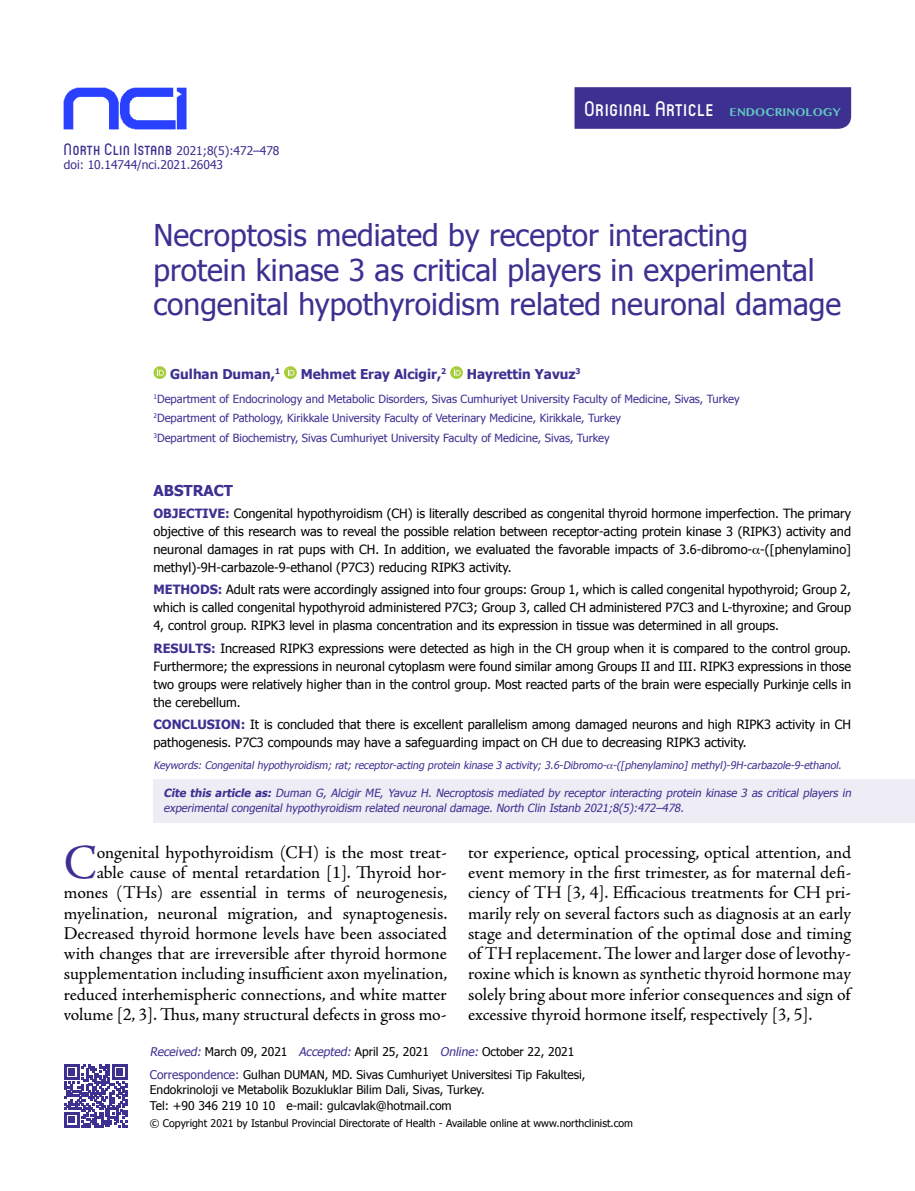
<style>
.page{position:relative;width:915px;height:1191px;background:#fff}
.page>*{position:absolute;margin:0;border:0;box-sizing:border-box;transform-origin:0 0}
.t1{font:48.9px "Adobe Jenson Pro";color:#3c3091}
.t2{font:30px/34.5px "Tahoma";color:#3c3091}
.t3{font:500 21px "Circula";letter-spacing:.055em;color:#fff}
.t4{font:18px/20.2px "Adobe Jenson Pro";letter-spacing:-.01em;color:#000;text-align:right}
.t5{font:700 15px "Tahoma";color:#3c3091}
.t6{font:700 13.5px "Tahoma";color:#3c3091}
.t7{font:12.75px/18px "Tahoma";color:#000;text-align:justify}
.t8{font:12px/23px "Tahoma";color:#000}
.t9{font:12px/14.4px "Tahoma";color:#3c3091}
.t10{font:11.25px/19.5px "Tahoma";color:#3c3091}
.t11{font:italic 11.25px/15px "Tahoma";color:#3c3091}
.t12{font:italic 10.5px "Tahoma";color:#3c3091}
.t13{font:10.5px "Tahoma";color:#000}
.s1{font-family:"Circula";font-weight:500;font-size:16.5px}
.s2{font-family:"Tamil MN";font-weight:700;font-size:11.25px;color:#62c6c1}
.s3{font-weight:700;color:#3c3091}
.s4{font-weight:700}
.s5{font-style:italic;color:#3c3091}
.s6{color:#3c3091}
</style>
<div class="page">
<svg style="left:153px;top:366px;width:13px;height:13px"></svg>
<svg style="left:157px;top:368px;width:7px;height:7px"></svg>
<svg style="left:284px;top:366px;width:13px;height:13px"></svg>
<svg style="left:287px;top:368px;width:7px;height:7px"></svg>
<svg style="left:450px;top:366px;width:13px;height:13px"></svg>
<svg style="left:453px;top:368px;width:7px;height:7px"></svg>
<img style="left:63px;top:87px;width:124px;height:42px">
<div style="left:574px;top:87px;width:276px;height:42px;background:#3c3091"></div>
<svg style="left:64px;top:1064px;width:63px;height:63px"></svg>
<div style="left:153px;top:778px;width:761px;height:44px;background:#eeedf5"></div>
<p class="t9" style="left:64px;top:143px;width:217px"><span class="s1">North Clin Istanb</span> 2021;8(5):472–478 doi: 10.14744/nci.2021.26043</p>
<h3 class="t3" style="left:584px;top:96px;width:258px">Orıgınal Article <span class="s2">ENDOCRINOLOGY</span></h3>
<h2 class="t2" style="left:153px;top:217px;width:689px">Necroptosis mediated by receptor interacting protein kinase 3 as critical players in experimental congenital hypothyroidism related neuronal damage</h2>
<p class="t6" style="left:170px;top:364px;width:111px">Gulhan Duman,<sup>1</sup></p>
<p class="t6" style="left:301px;top:364px;width:147px">Mehmet Eray Alcigir,<sup>2</sup></p>
<p class="t6" style="left:466px;top:364px;width:115px">Hayrettin Yavuz<sup>3</sup></p>
<p class="t10" style="left:153px;top:388px;width:587px"><sup>1</sup>Department of Endocrinology and Metabolic Disorders, Sivas Cumhuriyet University Faculty of Medicine, Sivas, Turkey<br><sup>2</sup>Department of Pathology, Kirikkale University Faculty of Veterinary Medicine, Kirikkale, Turkey<br><sup>3</sup>Department of Biochemistry, Sivas Cumhuriyet University Faculty of Medicine, Sivas, Turkey</p>
<p class="t5" style="left:153px;top:480px;width:81px">ABSTRACT</p>
<p class="t7" style="left:153px;top:504px;width:699px"><span class="s3">OBJECTIVE:</span> Congenital hypothyroidism (CH) is literally described as congenital thyroid hormone imperfection. The primary objective of this research was to reveal the possible relation between receptor-acting protein kinase 3 (RIPK3) activity and neuronal damages in rat pups with CH. In addition, we evaluated the favorable impacts of 3.6-dibromo- -([phenylamino] methyl)-9H-carbazole-9-ethanol (P7C3) reducing RIPK3 activity.</p>
<p class="t7" style="left:153px;top:580px;width:699px"><span class="s3">METHODS:</span> Adult rats were accordingly assigned into four groups: Group 1, which is called congenital hypothyroid; Group 2, which is called congenital hypothyroid administered P7C3; Group 3, called CH administered P7C3 and L-thyroxine; and Group 4, control group. RIPK3 level in plasma concentration and its expression in tissue was determined in all groups.</p>
<p class="t7" style="left:153px;top:638px;width:699px"><span class="s3">RESULTS:</span> Increased RIPK3 expressions were detected as high in the CH group when it is compared to the control group.<br>Furthermore; the expressions in neuronal cytoplasm were found similar among Groups II and III. RIPK3 expressions in those two groups were relatively higher than in the control group. Most reacted parts of the brain were especially Purkinje cells in the cerebellum.</p>
<p class="t7" style="left:153px;top:714px;width:699px"><span class="s3">CONCLUSION:</span> It is concluded that there is excellent parallelism among damaged neurons and high RIPK3 activity in CH pathogenesis. P7C3 compounds may have a safeguarding impact on CH due to decreasing RIPK3 activity.</p>
<p class="t12" style="left:153px;top:758px;width:691px">Keywords: Congenital hypothyroidism; rat; receptor-acting protein kinase 3 activity; 3.6-Dibromo- -([phenylamino] methyl)-9H-carbazole-9-ethanol.</p>
<p class="t11" style="left:163px;top:784px;width:691px"><span class="s4">Cite this article as:</span> Duman G, Alcigir ME, Yavuz H. Necroptosis mediated by receptor interacting protein kinase 3 as critical players in experimental congenital hypothyroidism related neuronal damage. North Clin Istanb 2021;8(5):472–478.</p>
<p class="t4" style="left:64px;top:842px;width:385px">ongenital hypothyroidism (CH) is the most treat-<br>able cause of mental retardation [1]. Thyroid hor&shy;mones (THs) are essential in terms of neurogenesis, myelination, neuronal migration, and synaptogenesis.<br>Decreased thyroid hormone levels have been associated with changes that are irreversible after thyroid hormone supplementation including insufficient axon myelination, reduced interhemispheric connections, and white matter volume [2, 3]. Thus, many structural defects in gross mo-</p>
<p class="t4" style="left:468px;top:842px;width:384px;text-align:justify">tor experience, optical processing, optical attention, and event memory in the first trimester, as for maternal defi&shy;ciency of TH [3, 4]. Efficacious treatments for CH pri&shy;marily rely on several factors such as diagnosis at an early stage and determination of the optimal dose and timing of TH replacement. The lower and larger dose of levothy&shy;roxine which is known as synthetic thyroid hormone may solely bring about more inferior consequences and sign of excessive thyroid hormone itself, respectively [3, 5].</p>
<h1 class="t1" style="left:64px;top:835px;width:35px">C</h1>
<p class="t8" style="left:150px;top:1040px;width:437px"><span class="s5">Received:</span> March 09, 2021 <span class="s5">Accepted:</span> April 25, 2021 <span class="s5">Online:</span> October 22, 2021<br><span class="s6">Correspondence:</span> Gulhan DUMAN, MD. Sivas Cumhuriyet Universitesi Tip Fakultesi,</p>
<p class="t8" style="left:150px;top:1080px;width:336px;line-height:16.5px">Endokrinoloji ve Metabolik Bozukluklar Bilim Dali, Sivas, Turkey.<br>Tel: +90 346 219 10 10 e-mail: gulcavlak@hotmail.com</p>
<p class="t13" style="left:150px;top:1116px;width:484px">© Copyright 2021 by Istanbul Provincial Directorate of Health - Available online at www.northclinist.com</p>
</div>
